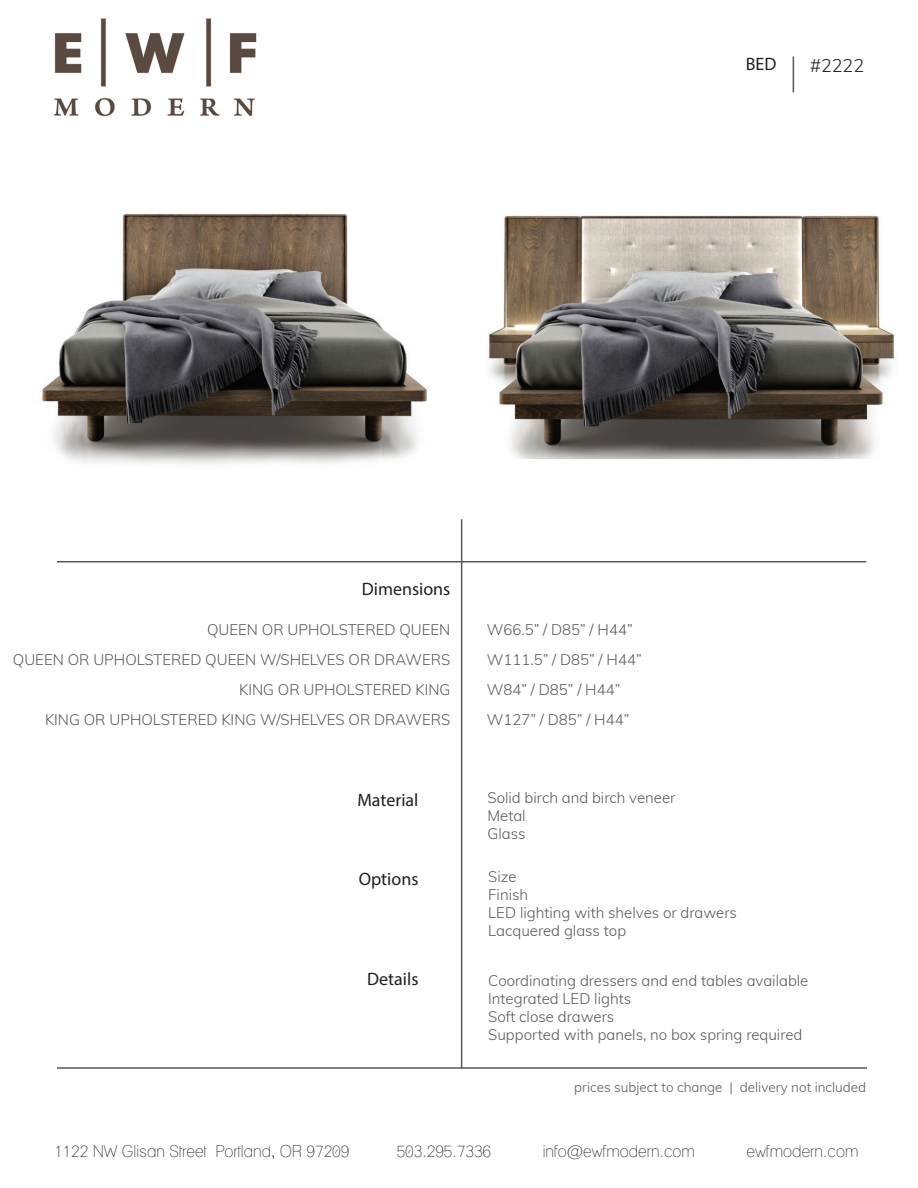
<style>
.page{position:relative;width:918px;height:1188px;background:#fff}
.page>*{position:absolute;margin:0;border:0;box-sizing:border-box;transform-origin:0 0}
.t1{font:18px "Myriad Pro";color:#231f20}
.t2{font:300 18px "Muli";color:#231f20}
.t3{font:condensed 16.5px "Lane";color:#231f20}
.t4{font:300 15px/18px "Muli";color:#57585a}
.t5{font:300 13.5px "Muli";color:#57585a}
</style>
<div class="page">
<img style="left:41px;top:213px;width:386px;height:251px">
<img style="left:54px;top:18px;width:203px;height:99px">
<hr style="left:57px;top:1067px;width:810px;height:2px;background:#57585a">
<hr style="left:57px;top:561px;width:809px;height:1px;background:#57585a">
<hr style="left:461px;top:519px;width:1px;height:550px;background:#57585a">
<hr style="left:793px;top:57px;width:1px;height:35px;background:#57585a">
<img style="left:488px;top:215px;width:407px;height:243px">
<p class="t1" style="left:746px;top:53px;width:32px">BED</p>
<p class="t2" style="left:810px;top:52px;width:56px">#2222</p>
<p class="t1" style="left:362px;top:578px;width:90px">Dimensions</p>
<p class="t4" style="left:13px;top:614px;width:439px;line-height:30px;text-align:right">QUEEN OR UPHOLSTERED QUEEN<br>QUEEN OR UPHOLSTERED QUEEN W/SHELVES OR DRAWERS KING OR UPHOLSTERED KING<br>KING OR UPHOLSTERED KING W/SHELVES OR DRAWERS</p>
<p class="t1" style="left:357px;top:788px;width:63px">Material</p>
<p class="t1" style="left:359px;top:868px;width:61px">Options</p>
<p class="t1" style="left:367px;top:967px;width:53px">Details</p>
<p class="t4" style="left:487px;top:614px;width:156px;line-height:30px">W66.5” / D85” / H44”<br>W111.5” / D85” / H44”<br>W84” / D85” / H44”<br>W127” / D85” / H44”</p>
<p class="t4" style="left:488px;top:788px;width:189px">Solid birch and birch veneer<br>Metal<br>Glass</p>
<p class="t4" style="left:488px;top:867px;width:250px">Size<br>Finish<br>LED lighting with shelves or drawers<br>Lacquered glass top</p>
<p class="t4" style="left:488px;top:971px;width:322px">Coordinating dressers and end tables available Integrated LED lights<br>Soft close drawers<br>Supported with panels, no box spring required</p>
<p class="t5" style="left:574px;top:1078px;width:293px">prices subject to change | delivery not included</p>
<p class="t3" style="left:54px;top:1141px;width:297px">1122 NW Glisan Street Portland, OR 97209</p>
<p class="t3" style="left:397px;top:1141px;width:96px">503.295.7336</p>
<p class="t3" style="left:543px;top:1141px;width:154px">info@ewfmodern.com</p>
<p class="t3" style="left:747px;top:1141px;width:113px">ewfmodern.com</p>
</div>
